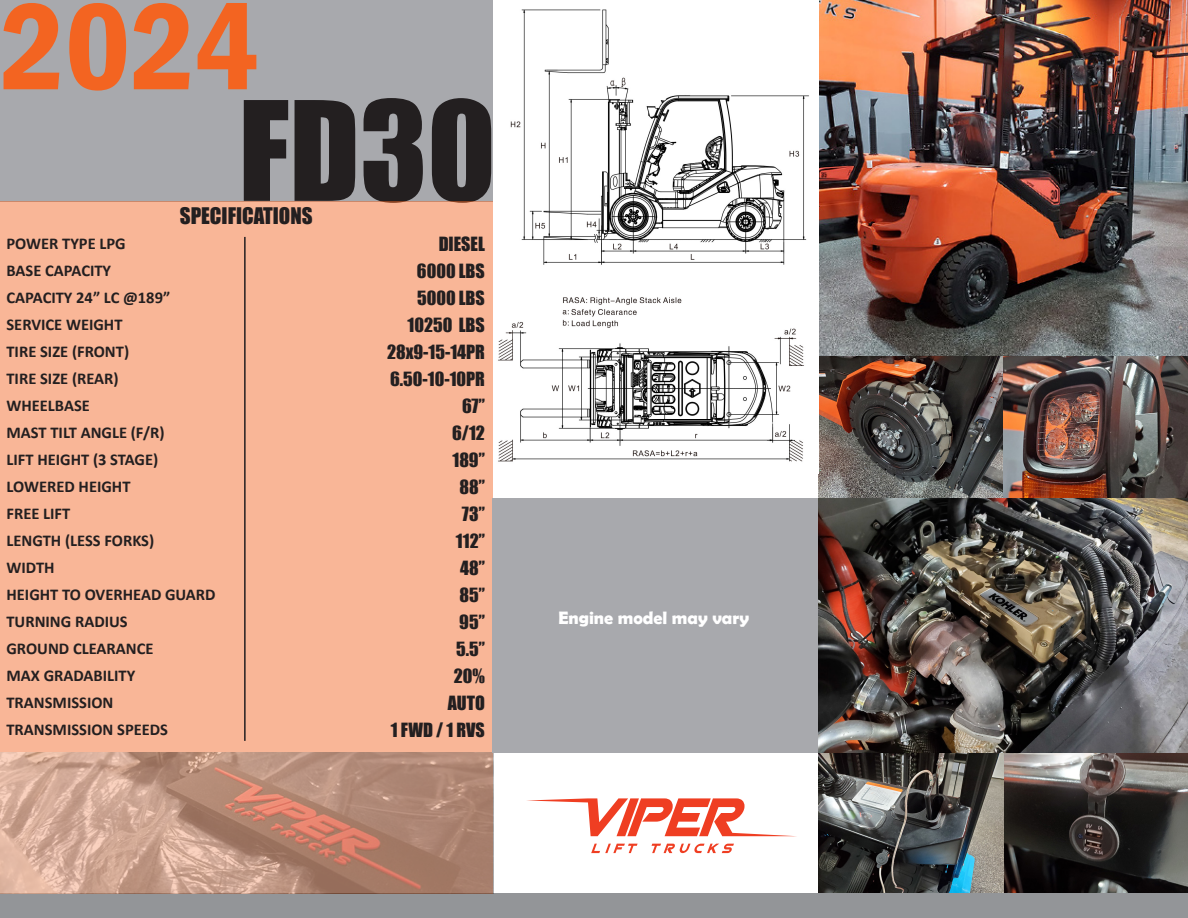
<style>
.page{position:relative;width:1188px;height:918px;background:#fff}
.page>*{position:absolute;margin:0;border:0;box-sizing:border-box;transform-origin:0 0}
.t1{font:600 condensed 127.5px "Franklin Gothic";color:#f36421}
.t2{font:127.5px "Impact";color:#231f20}
.t3{font:21px "Impact";color:#231f20}
.t4{font:18px "Impact";color:#231f20}
.t5{font:700 18px "Berlin Sans FB Demi";color:#fff}
.t6{font:700 16.5px "Calibri";color:#231f20}
</style>
<div class="page">
<img style="left:818px;top:0;width:370px;height:893px">
<img style="left:492px;top:0;width:317px;height:474px">
<div style="left:0;top:893px;width:1188px;height:25px;background:#939598"></div>
<div style="left:0;top:0;width:492px;height:202px;background:#a8a9ad"></div>
<div style="left:0;top:202px;width:492px;height:692px;background:#f9b697"></div>
<hr style="left:244px;top:237px;width:2px;height:504px;background:#231f20">
<div style="left:662px;top:0;width:145px;height:40px;background:#fff"></div>
<svg style="left:527px;top:798px;width:265px;height:38px"></svg>
<svg style="left:591px;top:844px;width:47px;height:9px"></svg>
<svg style="left:652px;top:844px;width:82px;height:9px"></svg>
<img style="left:0;top:752px;width:494px;height:142px">
<div style="left:492px;top:498px;width:326px;height:254px;background:#a8a9ad"></div>
<p class="t1" style="left:0;top:-38px;width:261px">2024</p>
<p class="t2" style="left:239px;top:52px;width:259px">FD30</p>
<p class="t3" style="left:180px;top:200px;width:134px">SPECIFICATIONS</p>
<p class="t6" style="left:6px;top:232px;width:121px">POWER TYPE LPG</p>
<p class="t6" style="left:6px;top:259px;width:106px">BASE CAPACITY</p>
<p class="t6" style="left:6px;top:286px;width:165px">CAPACITY 24” LC @189”</p>
<p class="t6" style="left:6px;top:313px;width:118px">SERVICE WEIGHT</p>
<p class="t6" style="left:6px;top:340px;width:124px">TIRE SIZE (FRONT)</p>
<p class="t6" style="left:6px;top:367px;width:114px">TIRE SIZE (REAR)</p>
<p class="t6" style="left:6px;top:394px;width:85px">WHEELBASE</p>
<p class="t6" style="left:6px;top:421px;width:160px">MAST TILT ANGLE (F/R)</p>
<p class="t6" style="left:6px;top:448px;width:153px">LIFT HEIGHT (3 STAGE)</p>
<p class="t6" style="left:6px;top:475px;width:126px">LOWERED HEIGHT</p>
<p class="t6" style="left:6px;top:502px;width:65px">FREE LIFT</p>
<p class="t6" style="left:6px;top:529px;width:149px">LENGTH (LESS FORKS)</p>
<p class="t6" style="left:6px;top:556px;width:50px">WIDTH</p>
<p class="t6" style="left:6px;top:583px;width:211px">HEIGHT TO OVERHEAD GUARD</p>
<p class="t6" style="left:6px;top:610px;width:123px">TURNING RADIUS</p>
<p class="t6" style="left:6px;top:637px;width:149px">GROUND CLEARANCE</p>
<p class="t6" style="left:6px;top:664px;width:130px">MAX GRADABILITY</p>
<p class="t6" style="left:6px;top:691px;width:109px">TRANSMISSION</p>
<p class="t6" style="left:6px;top:718px;width:163px">TRANSMISSION SPEEDS</p>
<p class="t4" style="left:439px;top:230px;width:48px">DIESEL</p>
<p class="t4" style="left:417px;top:257px;width:69px">6000 LBS</p>
<p class="t4" style="left:417px;top:284px;width:69px">5000 LBS</p>
<p class="t4" style="left:408px;top:311px;width:79px">10250 LBS</p>
<p class="t4" style="left:387px;top:338px;width:99px">28x9-15-14PR</p>
<p class="t4" style="left:390px;top:365px;width:96px">6.50-10-10PR</p>
<p class="t4" style="left:462px;top:392px;width:24px">67”</p>
<p class="t4" style="left:452px;top:419px;width:34px">6/12</p>
<p class="t4" style="left:452px;top:446px;width:34px">189”</p>
<p class="t4" style="left:459px;top:473px;width:27px">88”</p>
<p class="t4" style="left:462px;top:500px;width:25px">73”</p>
<p class="t4" style="left:456px;top:527px;width:30px">112”</p>
<p class="t4" style="left:460px;top:554px;width:26px">48”</p>
<p class="t4" style="left:459px;top:581px;width:27px">85”</p>
<p class="t4" style="left:459px;top:608px;width:27px">95”</p>
<p class="t4" style="left:456px;top:635px;width:30px">5.5”</p>
<p class="t4" style="left:454px;top:662px;width:33px">20%</p>
<p class="t4" style="left:448px;top:689px;width:39px">AUTO</p>
<p class="t4" style="left:391px;top:716px;width:96px">1 FWD / 1 RVS</p>
<p class="t5" style="left:558px;top:607px;width:192px">Engine model may vary</p>
</div>
